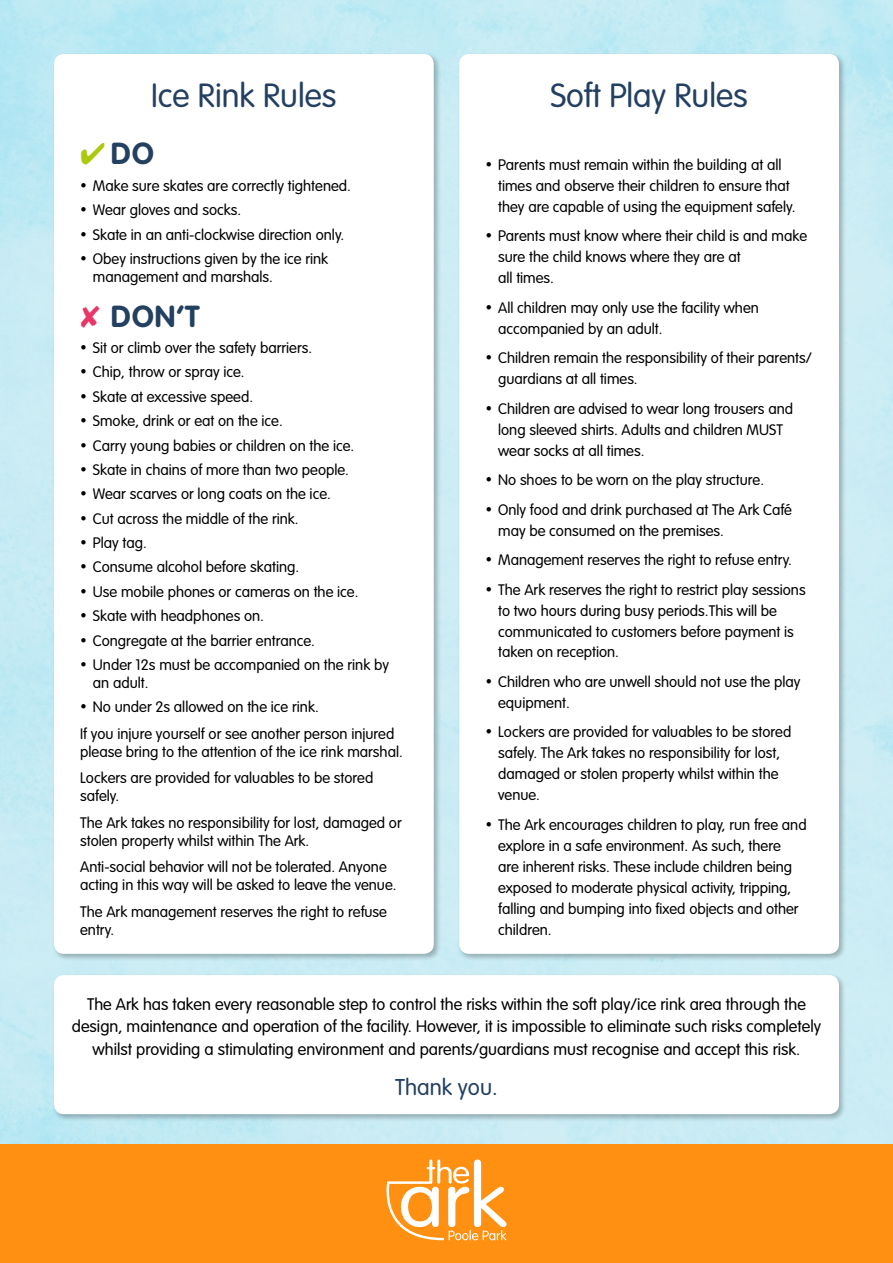
<style>
.page{position:relative;width:893px;height:1263px;background:#fff}
.page>*{position:absolute;margin:0;border:0;box-sizing:border-box;transform-origin:0 0}
.t1{font:300 33px "VAG Rounded";color:#244061}
.t2{font:700 30px "VAG Rounded";color:#244061}
.t3{font:300 22.5px "VAG Rounded";color:#244061}
.t4{font:300 16.5px/22.5px "VAG Rounded";color:#000;text-align:center}
.t5{font:300 15px/21px "VAG Rounded";color:#000}
.s1{color:#adc90e}
.s2{color:#e83665}
</style>
<div class="page">
<img style="left:0;top:0;width:893px;height:1145px">
<div style="left:52px;top:52px;width:389px;height:909px;background:#000;opacity:.25"></div>
<div style="left:54px;top:54px;width:380px;height:900px;background:#fff;border-radius:10px"></div>
<div style="left:52px;top:973px;width:795px;height:149px;background:#000;opacity:.25"></div>
<div style="left:54px;top:975px;width:785px;height:139px;background:#fff;border-radius:10px"></div>
<div style="left:458px;top:52px;width:388px;height:909px;background:#000;opacity:.25"></div>
<div style="left:459px;top:54px;width:380px;height:900px;background:#fff;border-radius:10px"></div>
<div style="left:0;top:1145px;width:893px;height:118px;background:#ff9012"></div>
<svg style="left:386px;top:1159px;width:121px;height:81px"></svg>
<h1 class="t1" style="left:151px;top:77px;width:187px">Ice Rink Rules</h1>
<h2 class="t2" style="left:80px;top:136px;width:75px"><span class="s1">✔</span>DO</h2>
<p class="t5" style="left:80px;top:175px;width:272px">• Make sure skates are correctly tightened.</p>
<p class="t5" style="left:80px;top:199px;width:162px">• Wear gloves and socks.</p>
<p class="t5" style="left:80px;top:224px;width:266px">• Skate in an anti-clockwise direction only.</p>
<p class="t5" style="left:93px;top:250px;width:237px;line-height:18px;text-indent:-13px">• Obey instructions given by the ice rink management and marshals.</p>
<h2 class="t2" style="left:80px;top:298px;width:121px"><span class="s2">✘</span> DON’T</h2>
<p class="t5" style="left:80px;top:337px;width:233px">• Sit or climb over the safety barriers.</p>
<p class="t5" style="left:80px;top:362px;width:166px">• Chip, throw or spray ice.</p>
<p class="t5" style="left:80px;top:386px;width:174px">• Skate at excessive speed.</p>
<p class="t5" style="left:80px;top:410px;width:204px">• Smoke, drink or eat on the ice.</p>
<p class="t5" style="left:80px;top:435px;width:276px">• Carry young babies or children on the ice.</p>
<p class="t5" style="left:80px;top:459px;width:270px">• Skate in chains of more than two people.</p>
<p class="t5" style="left:80px;top:483px;width:252px">• Wear scarves or long coats on the ice.</p>
<p class="t5" style="left:80px;top:508px;width:220px">• Cut across the middle of the rink.</p>
<p class="t5" style="left:80px;top:532px;width:68px">• Play tag.</p>
<p class="t5" style="left:80px;top:557px;width:221px">• Consume alcohol before skating.</p>
<p class="t5" style="left:80px;top:581px;width:280px">• Use mobile phones or cameras on the ice.</p>
<p class="t5" style="left:80px;top:605px;width:185px">• Skate with headphones on.</p>
<p class="t5" style="left:80px;top:630px;width:236px">• Congregate at the barrier entrance.</p>
<p class="t5" style="left:93px;top:656px;width:298px;line-height:18px;text-indent:-13px">• Under 12s must be accompanied on the rink by an adult.</p>
<p class="t5" style="left:80px;top:694px;width:316px;line-height:26.5px">• No under 2s allowed on the ice rink.<br>If you injure yourself or see another person injured</p>
<p class="t5" style="left:80px;top:738px;width:324px;line-height:26.5px">please bring to the attention of the ice rink marshal.<br>Lockers are provided for valuables to be stored</p>
<p class="t5" style="left:80px;top:783px;width:323px;line-height:26.5px">safely.<br>The Ark takes no responsibility for lost, damaged or</p>
<p class="t5" style="left:80px;top:827px;width:308px;line-height:26.5px">stolen property whilst within The Ark.<br>Anti-social behavior will not be tolerated. Anyone</p>
<p class="t5" style="left:80px;top:872px;width:318px;line-height:26.5px">acting in this way will be asked to leave the venue.<br>The Ark management reserves the right to refuse</p>
<p class="t5" style="left:80px;top:919px;width:36px">entry.</p>
<h1 class="t1" style="left:550px;top:77px;width:199px">Soft Play Rules</h1>
<p class="t5" style="left:498px;top:154px;width:299px;text-indent:-13px">• Parents must remain within the building at all times and observe their children to ensure that they are capable of using the equipment safely.</p>
<p class="t5" style="left:498px;top:225px;width:310px;text-indent:-13px">• Parents must know where their child is and make sure the child knows where they are at<br>all times.</p>
<p class="t5" style="left:498px;top:297px;width:262px;text-indent:-13px">• All children may only use the facility when accompanied by an adult.</p>
<p class="t5" style="left:498px;top:347px;width:315px;text-indent:-13px">• Children remain the responsibility of their parents/ guardians at all times.</p>
<p class="t5" style="left:498px;top:398px;width:296px;text-indent:-13px">• Children are advised to wear long trousers and long sleeved shirts. Adults and children MUST wear socks at all times.</p>
<p class="t5" style="left:485px;top:469px;width:280px">• No shoes to be worn on the play structure.</p>
<p class="t5" style="left:498px;top:499px;width:295px;text-indent:-13px">• Only food and drink purchased at The Ark Café may be consumed on the premises.</p>
<p class="t5" style="left:485px;top:549px;width:308px">• Management reserves the right to refuse entry.</p>
<p class="t5" style="left:498px;top:579px;width:309px;text-indent:-13px">• The Ark reserves the right to restrict play sessions to two hours during busy periods.This will be communicated to customers before payment is taken on reception.</p>
<p class="t5" style="left:498px;top:671px;width:304px;text-indent:-13px">• Children who are unwell should not use the play equipment.</p>
<p class="t5" style="left:498px;top:722px;width:295px;text-indent:-13px">• Lockers are provided for valuables to be stored safely. The Ark takes no responsibility for lost, damaged or stolen property whilst within the venue.</p>
<p class="t5" style="left:498px;top:814px;width:310px;text-indent:-13px">• The Ark encourages children to play, run free and explore in a safe environment. As such, there<br>are inherent risks. These include children being exposed to moderate physical activity, tripping, falling and bumping into fixed objects and other children.</p>
<p class="t4" style="left:72px;top:993px;width:751px">The Ark has taken every reasonable step to control the risks within the soft play/ice rink area through the design, maintenance and operation of the facility. However, it is impossible to eliminate such risks completely whilst providing a stimulating environment and parents/guardians must recognise and accept this risk.</p>
<h3 class="t3" style="left:395px;top:1074px;width:104px">Thank you.</h3>
</div>
